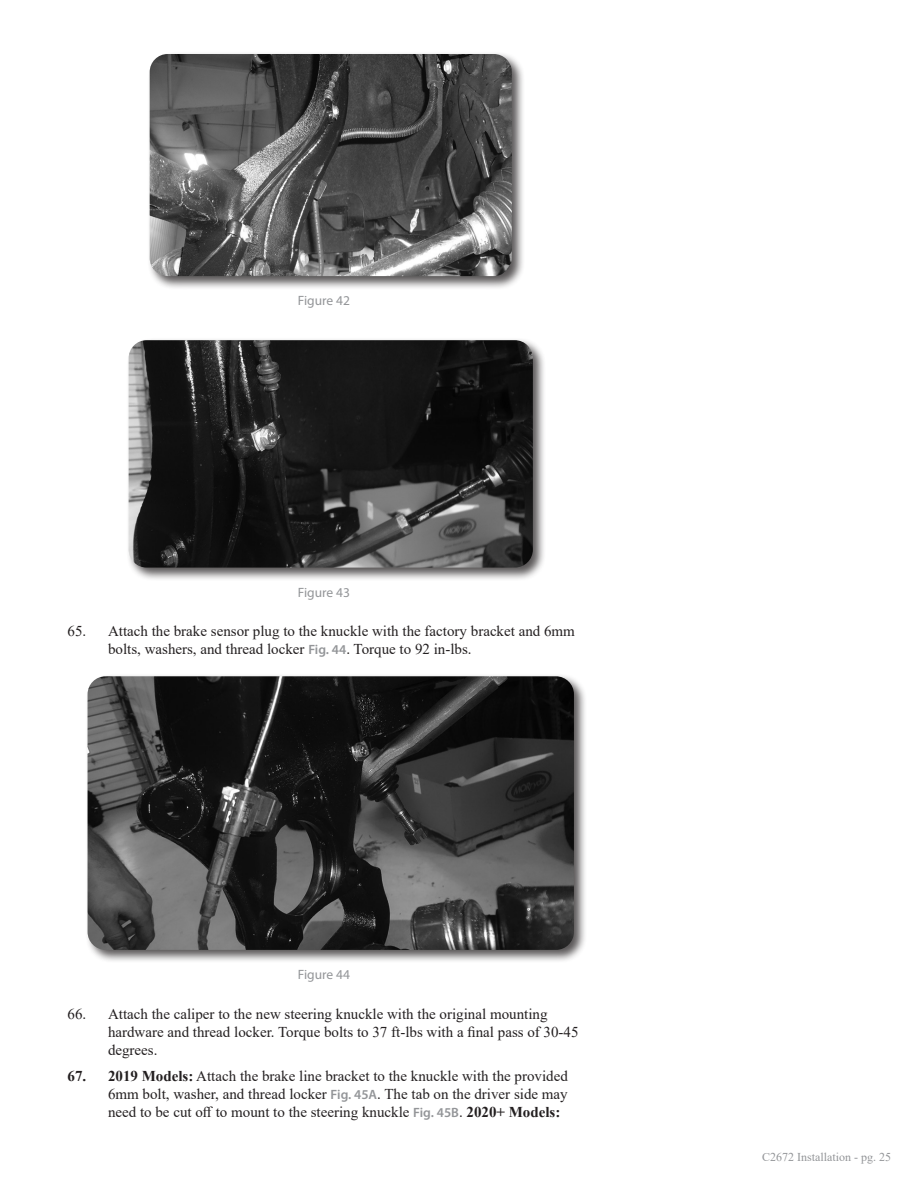
<style>
.page{position:relative;width:918px;height:1188px;background:#fff}
.page>*{position:absolute;margin:0;border:0;box-sizing:border-box;transform-origin:0 0}
.t1{font:15px/18px "Times New Roman";color:#231f20}
.t2{font:13.5px "Myriad Pro";color:#939598}
.t3{font:12px "Times New Roman";color:#939598}
.s1{font-family:"Myriad Pro";font-weight:600;font-size:13.5px;color:#939598}
.s2{font-weight:700}
</style>
<div class="page">
<div style="left:147px;top:51px;width:378px;height:239px;background:#231f20;opacity:.75"></div>
<img style="left:150px;top:54px;width:362px;height:222px">
<div style="left:126px;top:337px;width:420px;height:244px;background:#231f20;opacity:.75"></div>
<img style="left:129px;top:340px;width:404px;height:228px">
<div style="left:85px;top:673px;width:502px;height:290px;background:#231f20;opacity:.75"></div>
<img style="left:88px;top:676px;width:486px;height:274px">
<p class="t2" style="left:298px;top:292px;width:54px">Figure 42</p>
<p class="t2" style="left:298px;top:584px;width:54px">Figure 43</p>
<p class="t1" style="left:108px;top:622px;width:468px;text-indent:-40px">65. Attach the brake sensor plug to the knuckle with the factory bracket and 6mm bolts, washers, and thread locker <span class="s1">Fig. 44</span>. Torque to 92 in-lbs.</p>
<p class="t2" style="left:298px;top:966px;width:54px">Figure 44</p>
<p class="t1" style="left:108px;top:1004px;width:472px;text-indent:-40px">66. Attach the caliper to the new steering knuckle with the original mounting hardware and thread locker. Torque bolts to 37 ft-lbs with a final pass of 30-45 degrees.</p>
<p class="t1" style="left:108px;top:1067px;width:461px;text-align:justify;text-indent:-40px"><span class="s2">67. 2019 Models:</span> Attach the brake line bracket to the knuckle with the provided 6mm bolt, washer, and thread locker <span class="s1">Fig. 45A</span>. The tab on the driver side may need to be cut off to mount to the steering knuckle <span class="s1">Fig. 45B</span>. <span class="s2">2020+ Models:</span></p>
<p class="t3" style="left:762px;top:1149px;width:130px">C2672 Installation - pg. 25</p>
</div>
